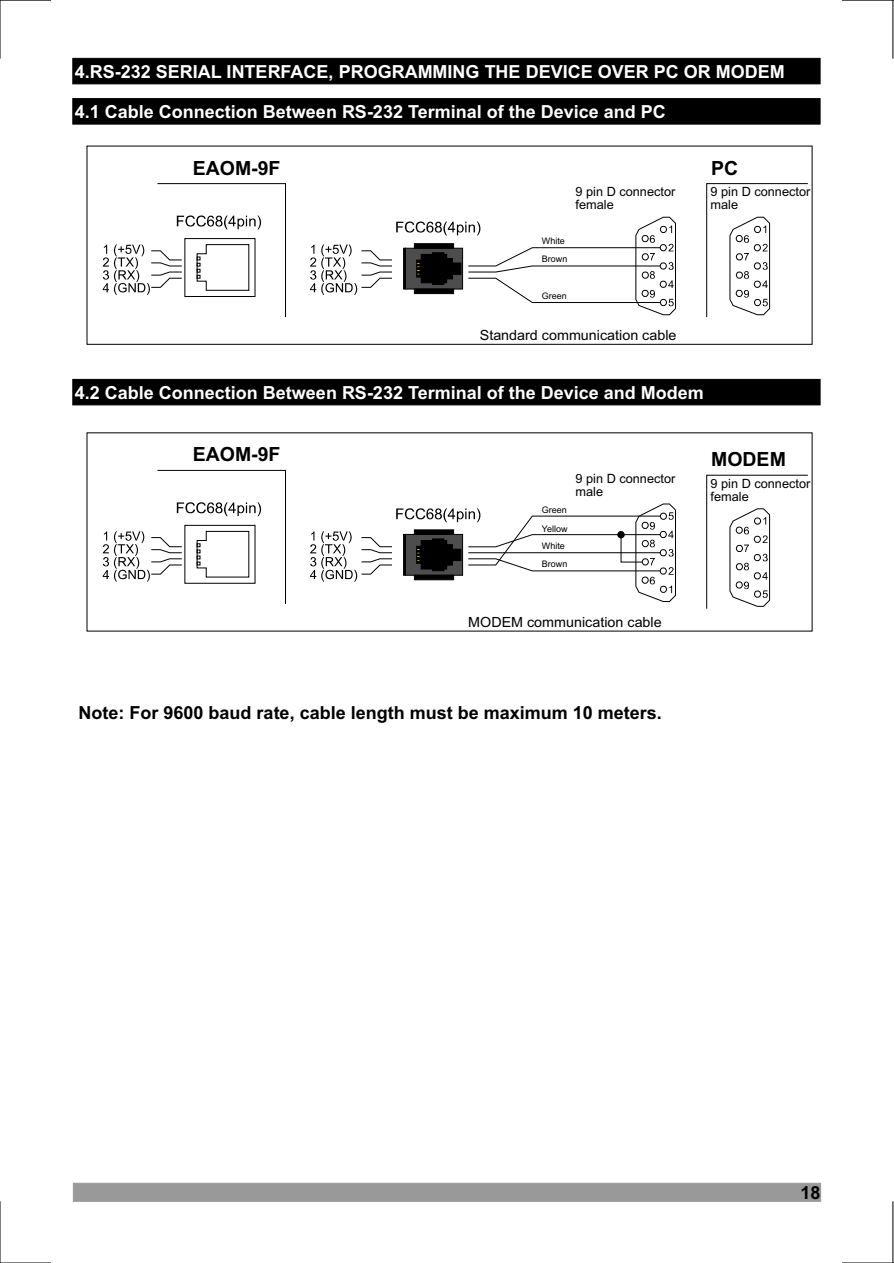
<style>
.page{position:relative;width:894px;height:1263px;background:#fff}
.page>*{position:absolute;margin:0;border:0;box-sizing:border-box;transform-origin:0 0}
.t1{font:700 19.5px "Arial";color:#000}
.t2{font:700 18px "Arial";color:#fff}
.t3{font:700 18px "Arial";color:#000}
.t4{font:14.1px "Arial";color:#000}
.t5{font:12.75px/12.8px "Arial";color:#000}
.t6{font:9px/19.4px "Arial";color:#000}
</style>
<div class="page">
<hr style="left:0;top:0;width:1px;height:59px;background:#000">
<hr style="left:0;top:0;width:51px;height:1px;background:#000">
<hr style="left:0;top:1201px;width:1px;height:62px;background:#000">
<hr style="left:0;top:1262px;width:51px;height:1px;background:#000">
<hr style="left:892px;top:0;width:1px;height:59px;background:#000">
<hr style="left:842px;top:0;width:52px;height:1px;background:#000">
<hr style="left:892px;top:1201px;width:1px;height:62px;background:#000">
<hr style="left:842px;top:1262px;width:52px;height:1px;background:#000">
<div style="left:73px;top:1183px;width:748px;height:19px;background:#999"></div>
<div style="left:73px;top:58px;width:747px;height:26px;background:#000;border:1px solid #000"></div>
<div style="left:73px;top:98px;width:747px;height:26px;background:#000;border:1px solid #000"></div>
<svg style="left:103px;top:183px;width:183px;height:134px"></svg>
<svg style="left:103px;top:470px;width:183px;height:134px"></svg>
<svg style="left:310px;top:504px;width:366px;height:98px"></svg>
<svg style="left:310px;top:217px;width:366px;height:98px"></svg>
<svg style="left:706px;top:183px;width:102px;height:134px"></svg>
<svg style="left:706px;top:475px;width:102px;height:134px"></svg>
<div style="left:73px;top:379px;width:747px;height:26px;background:#000"></div>
<p class="t2" style="left:75px;top:64px;width:711px">4.RS-232 SERIAL INTERFACE, PROGRAMMING THE DEVICE OVER PC OR MODEM</p>
<p class="t2" style="left:75px;top:105px;width:592px">4.1 Cable Connection Between RS-232 Terminal of the Device and PC</p>
<p class="t1" style="left:193px;top:160px;width:89px">EAOM-9F</p>
<p class="t5" style="left:575px;top:187px;width:101px">9 pin D connector female</p>
<p class="t6" style="left:542px;top:232px;width:25px">White</p>
<p class="t6" style="left:542px;top:250px;width:27px">Brown</p>
<p class="t6" style="left:542px;top:287px;width:27px">Green</p>
<p class="t4" style="left:480px;top:330px;width:198px">Standard communication cable</p>
<p class="t1" style="left:711px;top:160px;width:29px">PC</p>
<p class="t5" style="left:710px;top:187px;width:101px">9 pin D connector male</p>
<p class="t2" style="left:75px;top:385px;width:630px">4.2 Cable Connection Between RS-232 Terminal of the Device and Modem</p>
<p class="t1" style="left:193px;top:447px;width:89px">EAOM-9F</p>
<p class="t6" style="left:542px;top:501px;width:27px">Green<br>Yellow</p>
<p class="t6" style="left:542px;top:538px;width:27px;line-height:18.1px">White<br>Brown</p>
<p class="t5" style="left:575px;top:474px;width:101px">9 pin D connector male</p>
<p class="t1" style="left:711px;top:452px;width:76px">MODEM</p>
<p class="t5" style="left:710px;top:479px;width:101px">9 pin D connector female</p>
<p class="t4" style="left:468px;top:617px;width:195px">MODEM communication cable</p>
<p class="t3" style="left:79px;top:706px;width:585px">Note: For 9600 baud rate, cable length must be maximum 10 meters.</p>
<p class="t3" style="left:801px;top:1185px;width:22px">18</p>
</div>
